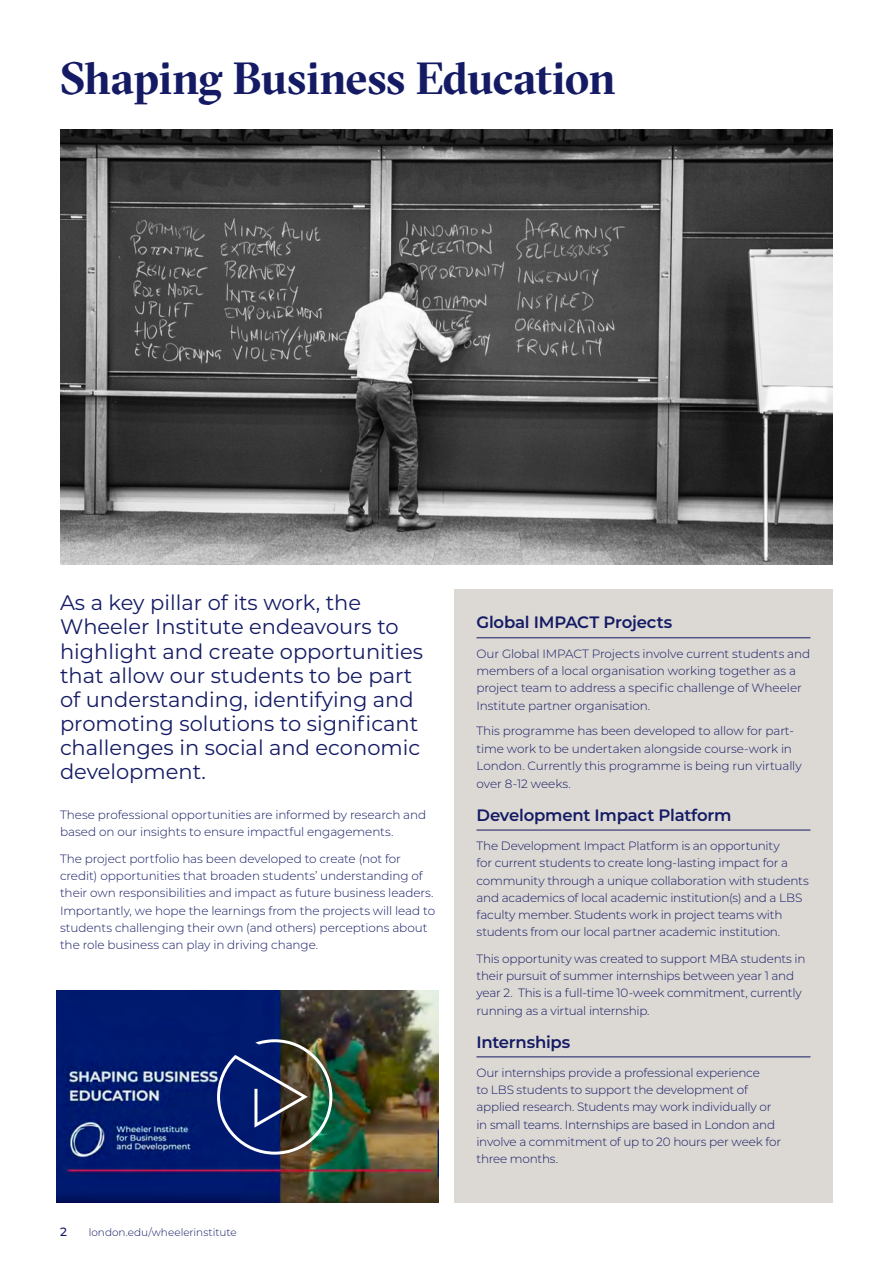
<style>
.page{position:relative;width:893px;height:1263px;background:#fff}
.page>*{position:absolute;margin:0;border:0;box-sizing:border-box;transform-origin:0 0}
.H1_section{font:700 45px "GT Sectra Fine";letter-spacing:-.015em;color:#141b64}
.Standfirst{font:21px/24.2px "Montserrat";color:#141b64}
.H3_rule{font:600 16.5px "Montserrat";letter-spacing:-.015em;color:#141b64}
.H3_rule-2{font:300 12px/17.2px "Montserrat";letter-spacing:-.015em;color:#141b64}
.t1{font:500 12px "Montserrat";color:#141b64}
.t2{font:300 10.5px "Montserrat";color:#141b64}
</style>
<div class="page">
<img style="left:60px;top:129px;width:773px;height:436px">
<img style="left:57px;top:991px;width:381px;height:212px">
<img style="left:217px;top:1039px;width:115px;height:115px">
<div style="left:454px;top:590px;width:379px;height:613px;background:#dcd8d4"></div>
<hr style="left:476px;top:637px;width:334px;height:1px;background:#141b64">
<hr style="left:476px;top:830px;width:334px;height:1px;background:#141b64">
<hr style="left:476px;top:1056px;width:334px;height:1px;background:#141b64">
<p class="H1_section" style="left:60px;top:51px;width:557px">Shaping Business Education</p>
<p class="Standfirst" style="left:60px;top:590px;width:365px">As a key pillar of its work, the<br>Wheeler Institute endeavours to highlight and create opportunities that allow our students to be part of understanding, identifying and promoting solutions to significant challenges in social and economic development.</p>
<p class="H3_rule-2" style="left:60px;top:806px;width:368px">These professional opportunities are informed by research and based on our insights to ensure impactful engagements.</p>
<p class="H3_rule-2" style="left:60px;top:849px;width:377px">The project portfolio has been developed to create (not for credit) opportunities that broaden students’ understanding of their own responsibilities and impact as future business leaders.<br>Importantly, we hope the learnings from the projects will lead to students challenging their own (and others) perceptions about the role business can play in driving change.</p>
<p class="t1" style="left:60px;top:1223px;width:8px">2</p>
<p class="t2" style="left:89px;top:1225px;width:149px">london.edu/wheelerinstitute</p>
<p class="H3_rule" style="left:476px;top:611px;width:197px">Global IMPACT Projects</p>
<p class="H3_rule-2" style="left:476px;top:644px;width:335px">Our Global IMPACT Projects involve current students and members of a local organisation working together as a project team to address a specific challenge of Wheeler Institute partner organisation.</p>
<p class="H3_rule-2" style="left:476px;top:722px;width:327px">This programme has been developed to allow for part&shy;time work to be undertaken alongside course-work in London. Currently this programme is being run virtually over 8-12 weeks.</p>
<p class="H3_rule" style="left:476px;top:803px;width:257px">Development Impact Platform</p>
<p class="H3_rule-2" style="left:476px;top:837px;width:334px">The Development Impact Platform is an opportunity<br>for current students to create long-lasting impact for a community through a unique collaboration with students and academics of local academic institution(s) and a LBS faculty member. Students work in project teams with students from our local partner academic institution.</p>
<p class="H3_rule-2" style="left:476px;top:949px;width:331px">This opportunity was created to support MBA students in their pursuit of summer internships between year 1 and year 2. This is a full-time 10-week commitment, currently running as a virtual internship.</p>
<p class="H3_rule" style="left:476px;top:1030px;width:95px">Internships</p>
<p class="H3_rule-2" style="left:476px;top:1063px;width:306px">Our internships provide a professional experience<br>to LBS students to support the development of applied research. Students may work individually or in small teams. Internships are based in London and involve a commitment of up to 20 hours per week for three months.</p>
</div>
